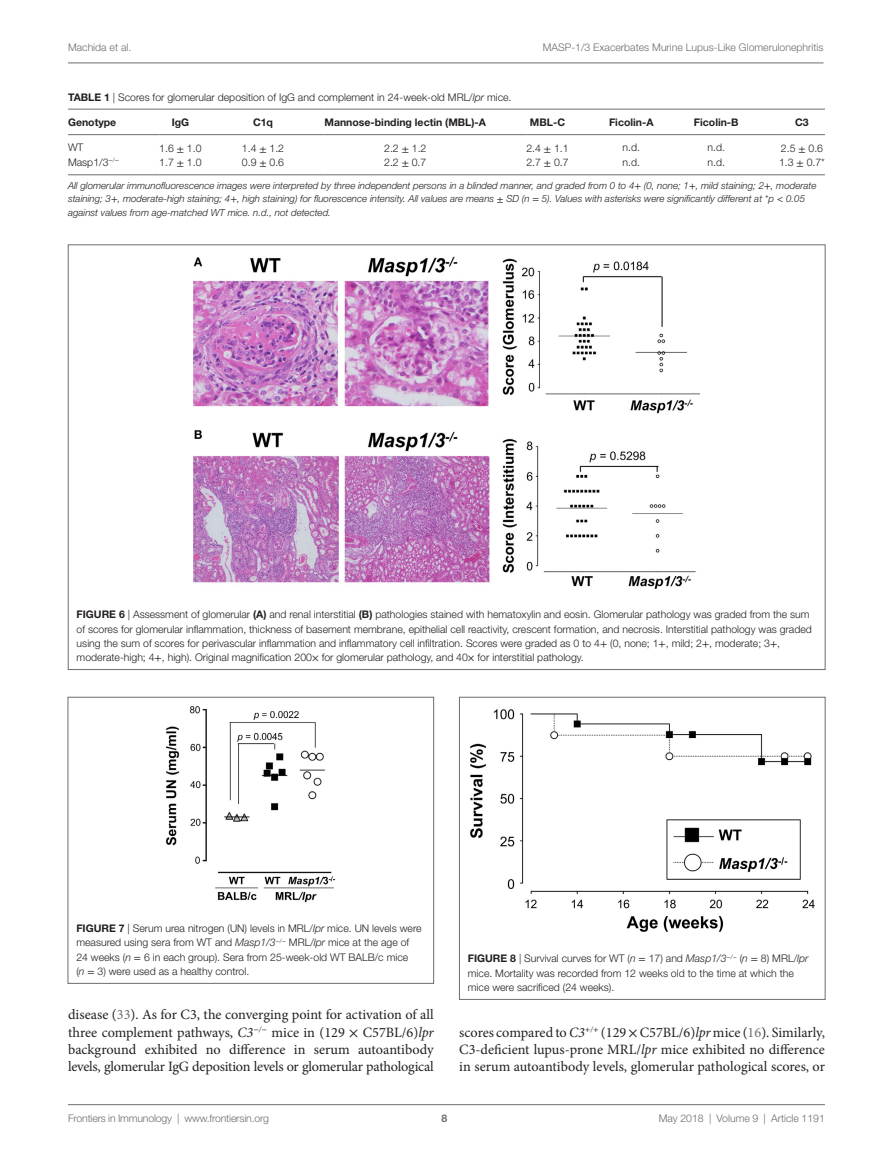
<style>
.page{position:relative;width:893px;height:1170px;background:#fff}
.page>*{position:absolute;margin:0;border:0;box-sizing:border-box;transform-origin:0 0}
.t1{font:14.25px/17.2px "Minion Pro";letter-spacing:-.01em;color:#231f20;text-align:justify}
.t2{font:300 10.5px/14.2px "Helvetica Neue LT Std";color:#231f20}
.t3{font:300 10.5px "Helvetica Neue LT Std";color:#6c6d70}
.t4{font:700 10.5px "Helvetica Neue LT Std";color:#231f20}
.t5{font:700 10.5px "Helvetica Neue LT Std";color:#6c6d70}
.t6{font:italic 300 9.75px/13.5px "Helvetica Neue LT Std";color:#231f20}
.s1{font-weight:700}
.s2{font-style:italic}
.s3{font-family:"STIX General";font-weight:400}
.s4{font-family:"STIX General";font-weight:400;font-style:normal}
.s5{color:#6c6d70}
.s6{font-family:"STIX General"}
</style>
<div class="page">
<img style="left:193px;top:256px;width:507px;height:332px">
<hr style="left:68px;top:109px;width:91px;height:1px;background:#6c6d70">
<hr style="left:68px;top:134px;width:91px;height:1px;background:#6c6d70">
<hr style="left:159px;top:109px;width:83px;height:1px;background:#6c6d70">
<hr style="left:159px;top:134px;width:83px;height:1px;background:#6c6d70">
<hr style="left:242px;top:109px;width:82px;height:1px;background:#6c6d70">
<hr style="left:242px;top:134px;width:82px;height:1px;background:#6c6d70">
<hr style="left:324px;top:109px;width:202px;height:1px;background:#6c6d70">
<hr style="left:324px;top:134px;width:202px;height:1px;background:#6c6d70">
<hr style="left:526px;top:109px;width:83px;height:1px;background:#6c6d70">
<hr style="left:526px;top:134px;width:83px;height:1px;background:#6c6d70">
<hr style="left:609px;top:109px;width:85px;height:1px;background:#6c6d70">
<hr style="left:609px;top:134px;width:85px;height:1px;background:#6c6d70">
<hr style="left:694px;top:109px;width:85px;height:1px;background:#6c6d70">
<hr style="left:694px;top:134px;width:85px;height:1px;background:#6c6d70">
<hr style="left:779px;top:109px;width:46px;height:1px;background:#6c6d70">
<hr style="left:779px;top:134px;width:46px;height:1px;background:#6c6d70">
<hr style="left:68px;top:174px;width:91px;height:1px;background:#6c6d70">
<hr style="left:159px;top:174px;width:83px;height:1px;background:#6c6d70">
<hr style="left:242px;top:174px;width:82px;height:1px;background:#6c6d70">
<hr style="left:324px;top:174px;width:202px;height:1px;background:#6c6d70">
<hr style="left:526px;top:174px;width:83px;height:1px;background:#6c6d70">
<hr style="left:609px;top:174px;width:85px;height:1px;background:#6c6d70">
<hr style="left:694px;top:174px;width:85px;height:1px;background:#6c6d70">
<hr style="left:779px;top:174px;width:46px;height:1px;background:#6c6d70">
<img style="left:166px;top:706px;width:170px;height:196px">
<div style="left:68px;top:697px;width:366px;height:286px;border:1px solid #6c6d70"></div>
<img style="left:470px;top:709px;width:345px;height:223px">
<div style="left:459px;top:697px;width:366px;height:302px;border:1px solid #6c6d70"></div>
<hr style="left:68px;top:63px;width:756px;height:1px;background:#6c6d70">
<hr style="left:68px;top:1104px;width:757px;height:1px;background:#6c6d70">
<p class="t3" style="left:68px;top:41px;width:65px">Machida et al.</p>
<p class="t3" style="left:543px;top:41px;width:282px">MASP-1/3 Exacerbates Murine Lupus-Like Glomerulonephritis</p>
<p class="t2" style="left:68px;top:90px;width:445px"><span class="s1">Table 1</span> | Scores for glomerular deposition of IgG and complement in 24-week-old MRL/<span class="s2">lpr</span> mice.</p>
<p class="t4" style="left:68px;top:115px;width:50px">Genotype</p>
<p class="t4" style="left:172px;top:115px;width:18px">IgG</p>
<p class="t4" style="left:253px;top:115px;width:22px">C1q</p>
<p class="t4" style="left:325px;top:115px;width:163px">Mannose-binding lectin (MBL)-A</p>
<p class="t4" style="left:530px;top:115px;width:36px">MBL-C</p>
<p class="t4" style="left:609px;top:115px;width:46px">Ficolin-A</p>
<p class="t4" style="left:694px;top:115px;width:46px">Ficolin-B</p>
<p class="t4" style="left:795px;top:115px;width:15px">C3</p>
<p class="t2" style="left:68px;top:140px;width:17px">WT</p>
<p class="t2" style="left:159px;top:140px;width:44px">1.6 <span class="s3">±</span> 1.0</p>
<p class="t2" style="left:242px;top:140px;width:44px">1.4 <span class="s3">±</span> 1.2</p>
<p class="t2" style="left:384px;top:140px;width:44px">2.2 <span class="s3">±</span> 1.2</p>
<p class="t2" style="left:526px;top:140px;width:44px">2.4 <span class="s3">±</span> 1.1</p>
<p class="t2" style="left:623px;top:140px;width:19px">n.d.</p>
<p class="t2" style="left:708px;top:140px;width:19px">n.d.</p>
<p class="t2" style="left:781px;top:140px;width:44px">2.5 <span class="s3">±</span> 0.6</p>
<p class="t2" style="left:68px;top:155px;width:52px">Masp1/3<sup>−</sup><sup>/</sup><sup>−</sup></p>
<p class="t2" style="left:159px;top:155px;width:44px">1.7 <span class="s3">±</span> 1.0</p>
<p class="t2" style="left:242px;top:155px;width:44px">0.9 <span class="s3">±</span> 0.6</p>
<p class="t2" style="left:384px;top:155px;width:44px">2.2 <span class="s3">±</span> 0.7</p>
<p class="t2" style="left:526px;top:155px;width:44px">2.7 <span class="s3">±</span> 0.7</p>
<p class="t2" style="left:623px;top:155px;width:19px">n.d.</p>
<p class="t2" style="left:707px;top:155px;width:19px">n.d.</p>
<p class="t2" style="left:779px;top:155px;width:47px">1.3 <span class="s3">±</span> 0.7*</p>
<p class="t6" style="left:68px;top:178px;width:750px">All glomerular immunofluorescence images were interpreted by three independent persons in a blinded manner, and graded from 0 to 4<span class="s4">+</span> (0, none; 1<span class="s4">+</span>, mild staining; 2<span class="s4">+</span>, moderate staining; 3<span class="s4">+</span>, moderate-high staining; 4<span class="s4">+</span>, high staining) for fluorescence intensity. All values are means <span class="s4">±</span> SD (n <span class="s4">=</span> 5). Values with asterisks were significantly different at *p <span class="s4">&lt;</span> 0.05 against values from age-matched WT mice. n.d., not detected.</p>
<p class="t2" style="left:77px;top:607px;width:737px"><span class="s1">Figure 6</span> | Assessment of glomerular <span class="s1">(A)</span> and renal interstitial <span class="s1">(B)</span> pathologies stained with hematoxylin and eosin. Glomerular pathology was graded from the sum of scores for glomerular inflammation, thickness of basement membrane, epithelial cell reactivity, crescent formation, and necrosis. Interstitial pathology was graded using the sum of scores for perivascular inflammation and inflammatory cell infiltration. Scores were graded as 0 to 4<span class="s3">+</span> (0, none; 1<span class="s3">+</span>, mild; 2<span class="s3">+</span>, moderate; 3<span class="s3">+</span>, moderate-high; 4<span class="s3">+</span>, high). Original magnification 200<span class="s3">×</span> for glomerular pathology, and 40<span class="s3">×</span> for interstitial pathology.</p>
<p class="t2" style="left:76px;top:921px;width:347px"><span class="s1">Figure 7</span> | Serum urea nitrogen (UN) levels in MRL/<span class="s2">lpr</span> mice. UN levels were measured using sera from WT and <span class="s2">Masp1/3</span><sup>−</sup><sup>/</sup><sup>−</sup> MRL/<span class="s2">lpr</span> mice at the age of 24 weeks (<span class="s2">n</span> <span class="s3">=</span> 6 in each group). Sera from 25-week-old WT BALB/c mice<br>(<span class="s2">n</span> <span class="s3">=</span> 3) were used as a healthy control.</p>
<p class="t1" style="left:68px;top:1006px;width:367px">disease (<span class="s5">33</span>). As for C3, the converging point for activation of all three complement pathways, <span class="s2">C3</span><sup>−</sup><sup>/</sup><sup>−</sup> mice in (129 <span class="s6">×</span> C57BL/6)<span class="s2">lpr </span>background exhibited no difference in serum autoantibody levels, glomerular IgG deposition levels or glomerular pathological</p>
<p class="t2" style="left:468px;top:951px;width:342px"><span class="s1">Figure 8</span> | Survival curves for WT (<span class="s2">n</span> <span class="s3">=</span> 17) and <span class="s2">Masp1/3</span><sup>−</sup><sup>/</sup><sup>−</sup> (<span class="s2">n</span> <span class="s3">=</span> 8) MRL/<span class="s2">lpr </span>mice. Mortality was recorded from 12 weeks old to the time at which the mice were sacrificed (24 weeks).</p>
<h1 class="t1" style="left:459px;top:1023px;width:367px">scores compared to <span class="s2">C3</span><sup>+</sup><sup>/</sup><sup>+</sup> (129 <span class="s6">×</span> C57BL/6)<span class="s2">lpr</span> mice (<span class="s5">16</span>). Similarly, C3-deficient lupus-prone MRL/<span class="s2">lpr</span> mice exhibited no difference in serum autoantibody levels, glomerular pathological scores, or</h1>
<p class="t3" style="left:68px;top:1111px;width:203px">Frontiers in Immunology | www.frontiersin.org</p>
<p class="t3" style="left:659px;top:1111px;width:168px">May 2018 | Volume 9 | Article 1191</p>
<p class="t5" style="left:441px;top:1111px;width:7px">8</p>
</div>
